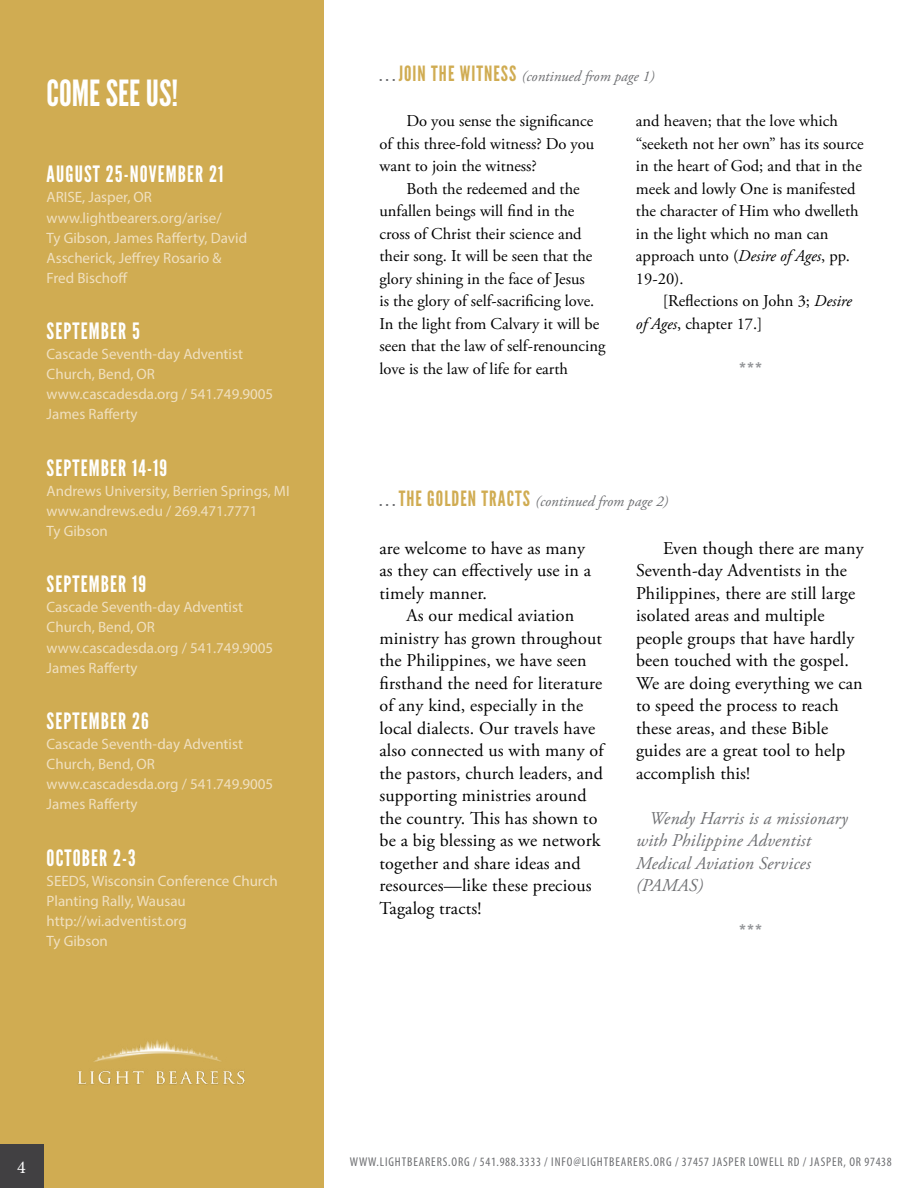
<style>
.page{position:relative;width:918px;height:1188px;background:#fff}
.page>*{position:absolute;margin:0;border:0;box-sizing:border-box;transform-origin:0 0}
.t1{font:36px "League Gothic";color:#fff}
.t2{font:22.5px "League Gothic";letter-spacing:.05em;color:#fff}
.t3{font:18px/22.5px "Adobe Garamond Pro";letter-spacing:.01em;color:#000}
.t4{font:italic 18px/22.5px "Adobe Garamond Pro";letter-spacing:.01em;color:#6d6e71}
.t5{font:18px "Minion Pro";color:#fff}
.t6{font:16.5px/22.5px "Adobe Garamond Pro";color:#000}
.t7{font:700 16.5px "Arial";color:#939598}
.t8{font:15px/20.1px "Myriad Pro";color:#f0e0c0}
.t9{font:italic 15px "Adobe Garamond Pro";color:#6d6e71}
.t10{font:condensed 12.75px "Myriad Pro";letter-spacing:.07em;color:#6d6e71}
.s1{font-family:"League Gothic";font-style:normal;font-size:18px}
.s2{font-family:"League Gothic";font-style:normal;font-size:21px;color:#d0ac52}
.s3{font-style:italic}
</style>
<div class="page">
<div style="left:0;top:0;width:323px;height:1188px;background:#d0ac52"></div>
<div style="left:0;top:1145px;width:43px;height:43px;background:#414042"></div>
<img style="left:78px;top:1040px;width:167px;height:45px">
<h1 class="t1" style="left:47px;top:72px;width:133px">COME SEE US!</h1>
<p class="t2" style="left:47px;top:161px;width:178px">AUGUST 25-NOVEMBER 21</p>
<p class="t8" style="left:47px;top:187px;width:202px">ARISE, Jasper, OR www.lightbearers.org/arise/<br>Ty Gibson, James Rafferty, David<br>Asscherick, Jeffrey Rosario &amp;<br>Fred Bischoff</p>
<p class="t2" style="left:47px;top:318px;width:95px">SEPTEMBER 5</p>
<p class="t8" style="left:47px;top:344px;width:228px">Cascade Seventh-day Adventist<br>Church, Bend, OR www.cascadesda.org / 541.749.9005<br>James Rafferty</p>
<p class="t2" style="left:47px;top:454px;width:122px">SEPTEMBER 14-19</p>
<p class="t8" style="left:47px;top:481px;width:244px">Andrews University, Berrien Springs, MI www.andrews.edu / 269.471.7771<br>Ty Gibson</p>
<p class="t2" style="left:47px;top:571px;width:101px">SEPTEMBER 19</p>
<p class="t8" style="left:47px;top:597px;width:228px">Cascade Seventh-day Adventist<br>Church, Bend, OR www.cascadesda.org / 541.749.9005<br>James Rafferty</p>
<p class="t2" style="left:47px;top:708px;width:104px">SEPTEMBER 26</p>
<p class="t8" style="left:47px;top:734px;width:228px">Cascade Seventh-day Adventist<br>Church, Bend, OR www.cascadesda.org / 541.749.9005<br>James Rafferty</p>
<p class="t2" style="left:47px;top:844px;width:91px">OCTOBER 2-3</p>
<p class="t8" style="left:47px;top:870px;width:233px">SEEDS, Wisconsin Conference Church<br>Planting Rally, Wausau http://wi.adventist.org<br>Ty Gibson</p>
<p class="t9" style="left:380px;top:67px;width:277px"><span class="s1">. . .</span> <span class="s2">JOIN THE WITNESS</span> (continued from page 1)</p>
<p class="t6" style="left:380px;top:110px;width:216px;text-align:justify;text-indent:27px">Do you sense the significance of this three-fold witness? Do you want to join the witness?</p>
<p class="t6" style="left:380px;top:178px;width:228px;text-indent:27px">Both the redeemed and the unfallen beings will find in the cross of Christ their science and their song. It will be seen that the glory shining in the face of Jesus<br>is the glory of self-sacrificing love.<br>In the light from Calvary it will be seen that the law of self-renouncing love is the law of life for earth</p>
<p class="t6" style="left:636px;top:110px;width:229px">and heaven; that the love which “seeketh not her own” has its source in the heart of God; and that in the meek and lowly One is manifested the character of Him who dwelleth in the light which no man can approach unto (<span class="s3">Desire of Ages</span>, pp.<br>19-20).</p>
<p class="t6" style="left:636px;top:290px;width:217px;text-indent:27px">[Reflections on John 3; <span class="s3">Desire of Ages</span>, chapter 17.]</p>
<p class="t7" style="left:739px;top:357px;width:24px">***</p>
<p class="t9" style="left:380px;top:492px;width:290px"><span class="s1">. . .</span> <span class="s2">THE GOLDEN TRACTS</span> (continued from page 2)</p>
<p class="t3" style="left:380px;top:537px;width:213px">are welcome to have as many as they can effectively use in a timely manner.</p>
<p class="t3" style="left:380px;top:605px;width:228px;text-indent:27px">As our medical aviation ministry has grown throughout the Philippines, we have seen firsthand the need for literature of any kind, especially in the local dialects. Our travels have also connected us with many of the pastors, church leaders, and supporting ministries around the country. This has shown to be a big blessing as we network together and share ideas and resources—like these precious<br>Tagalog tracts!</p>
<p class="t3" style="left:636px;top:537px;width:229px;text-indent:27px">Even though there are many<br>Seventh-day Adventists in the<br>Philippines, there are still large isolated areas and multiple people groups that have hardly been touched with the gospel.<br>We are doing everything we can to speed the process to reach these areas, and these Bible guides are a great tool to help accomplish this!</p>
<p class="t4" style="left:636px;top:807px;width:213px;text-indent:14px">Wendy Harris is a missionary with Philippine Adventist<br>Medical Aviation Services (PAMAS)</p>
<p class="t7" style="left:739px;top:919px;width:24px">***</p>
<p class="t5" style="left:17px;top:1155px;width:10px">4</p>
<p class="t10" style="left:350px;top:1154px;width:543px">WWW.LIGHTBEARERS.ORG / 541.988.3333 / INFO@LIGHTBEARERS.ORG / 37457 JASPER LOWELL RD / JASPER, OR 97438</p>
</div>
